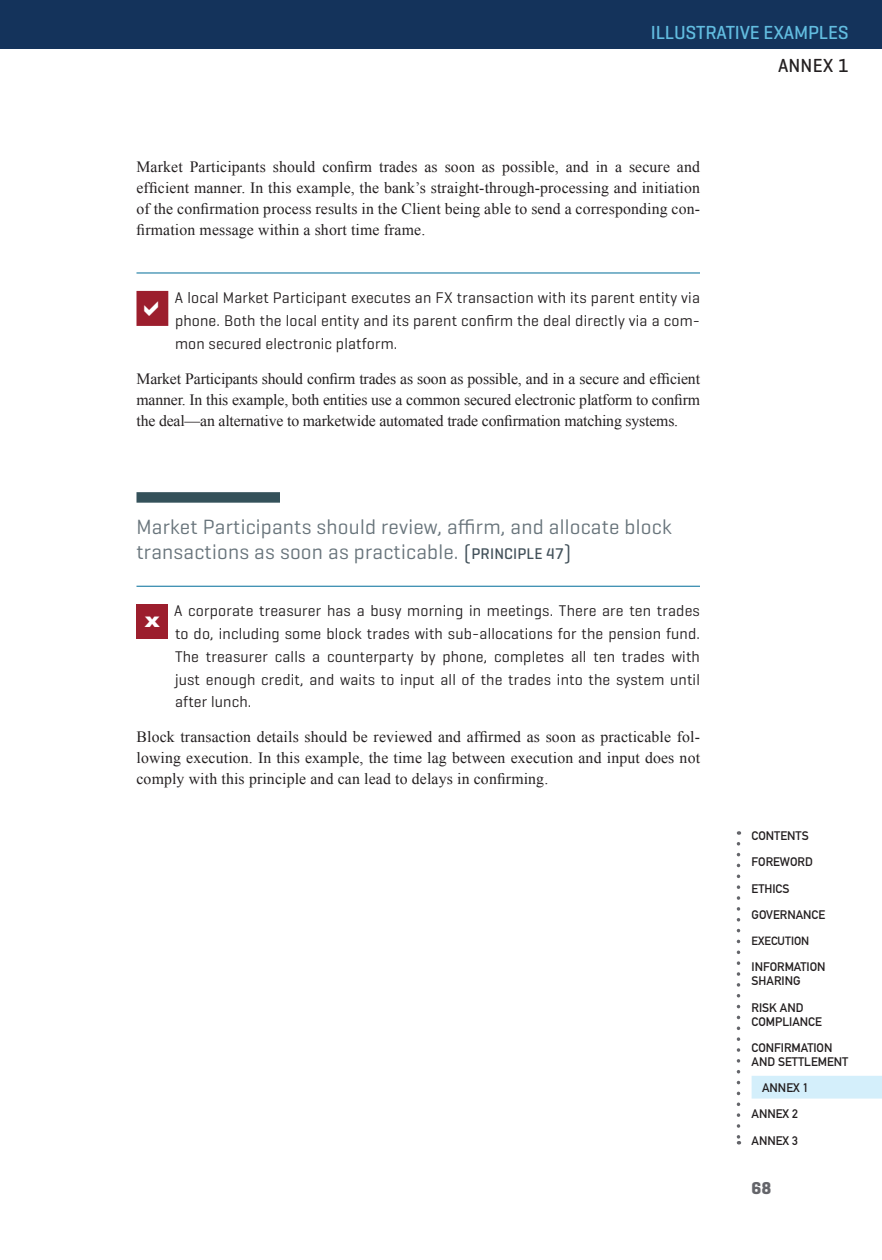
<style>
.page{position:relative;width:882px;height:1260px;background:#fff}
.page>*{position:absolute;margin:0;border:0;box-sizing:border-box;transform-origin:0 0}
.Anx1_Principle{font:21px/24.5px "Geogrotesque";letter-spacing:.01em;color:#68747b}
.Subhead_before_Intro{font:500 19.25px "Geogrotesque";letter-spacing:-.01em;color:#62bde0}
.Subhead_before_Intro-2{font:500 19.25px "Geogrotesque";letter-spacing:.01em;color:#231f20}
.Section_Hed{font:800 expanded 19.25px "Helvetica Neue LT Std";color:#fff}
.t1{font:700 17.5px "Geogrotesque";color:#64656a}
.Anx1_Body_Explanatio{font:15.75px/21px "Times New Roman";letter-spacing:.01em;color:#231f20;text-align:justify}
.Anx1_Do_wRule_abv_Do{font:15.75px/22.8px "Geogrotesque";letter-spacing:.01em;color:#231f20;text-align:justify}
.Page_Navigation{font:12.25px/14px "DIN Mittelschrift Std";color:#231f20}
.Page_Navigation_Acti{font:12.25px "DIN Mittelschrift Std";color:#231f20}
.Page_Navigation-2{font:11.9px "DIN Mittelschrift Std";color:#231f20}
.s1{color:#42515a}
.s2{font-weight:500;font-size:15.75px;color:#42515a}
</style>
<div class="page">
<div style="left:0;top:0;width:882px;height:49px;background:#14335b"></div>
<hr style="left:136px;top:273px;width:564px;height:1px;background:#006d99">
<div style="left:136px;top:291px;width:32px;height:35px;background:#9c1e2d"></div>
<div style="left:136px;top:492px;width:144px;height:11px;background:#34515a"></div>
<hr style="left:136px;top:586px;width:564px;height:1px;background:#006d99">
<div style="left:136px;top:604px;width:32px;height:35px;background:#9c1e2d"></div>
<svg style="left:737px;top:844px;width:3px;height:300px"></svg>
<div style="left:752px;top:1076px;width:130px;height:23px;background:#d4effb"></div>
<p class="Subhead_before_Intro" style="left:651px;top:20px;width:199px">ILLUSTRATIVE EXAMPLES</p>
<p class="Subhead_before_Intro-2" style="left:778px;top:54px;width:72px">ANNEX 1</p>
<p class="Anx1_Body_Explanatio" style="left:136px;top:156px;width:565px">Market Participants should confirm trades as soon as possible, and in a secure and efficient manner. In this example, the bank’s straight-through-processing and initiation of the confirmation process results in the Client being able to send a corresponding con&shy;firmation message within a short time frame.</p>
<p class="Anx1_Do_wRule_abv_Do" style="left:175px;top:286px;width:527px">A local Market Participant executes an FX transaction with its parent entity via phone. Both the local entity and its parent confirm the deal directly via a com&shy;mon secured electronic platform.</p>
<p class="Anx1_Body_Explanatio" style="left:136px;top:368px;width:565px">Market Participants should confirm trades as soon as possible, and in a secure and efficient manner. In this example, both entities use a common secured electronic platform to confirm the deal—an alternative to marketwide automated trade confirmation matching systems.</p>
<p class="Anx1_Principle" style="left:136px;top:514px;width:537px">Market Participants should review, affirm, and allocate block transactions as soon as practicable. <span class="s1">(</span><span class="s2">PRINCIPLE 47</span><span class="s1">)</span></p>
<p class="Section_Hed" style="left:145px;top:608px;width:16px">x</p>
<p class="Anx1_Do_wRule_abv_Do" style="left:174px;top:599px;width:527px">A corporate treasurer has a busy morning in meetings. There are ten trades to do, including some block trades with sub-allocations for the pension fund.<br>The treasurer calls a counterparty by phone, completes all ten trades with just enough credit, and waits to input all of the trades into the system until after lunch.</p>
<p class="Anx1_Body_Explanatio" style="left:136px;top:726px;width:565px">Block transaction details should be reviewed and affirmed as soon as practicable fol&shy;lowing execution. In this example, the time lag between execution and input does not comply with this principle and can lead to delays in confirming.</p>
<p class="Page_Navigation" style="left:752px;top:829px;width:59px">CONTENTS</p>
<p class="Page_Navigation" style="left:752px;top:855px;width:63px">FOREWORD</p>
<p class="Page_Navigation" style="left:752px;top:881px;width:39px">ETHICS</p>
<p class="Page_Navigation" style="left:752px;top:908px;width:75px">GOVERNANCE</p>
<p class="Page_Navigation-2" style="left:752px;top:934px;width:59px">EXECUTION</p>
<p class="Page_Navigation" style="left:752px;top:960px;width:76px">INFORMATION<br>SHARING</p>
<p class="Page_Navigation" style="left:752px;top:1000px;width:72px">RISK AND<br>COMPLIANCE</p>
<p class="Page_Navigation" style="left:752px;top:1041px;width:98px">CONFIRMATION<br>AND SETTLEMENT</p>
<p class="Page_Navigation_Acti" style="left:762px;top:1081px;width:48px">ANNEX 1</p>
<p class="Page_Navigation" style="left:752px;top:1107px;width:48px">ANNEX 2</p>
<p class="Page_Navigation" style="left:752px;top:1133px;width:48px">ANNEX 3</p>
<p class="t1" style="left:752px;top:1177px;width:21px">68</p>
</div>
